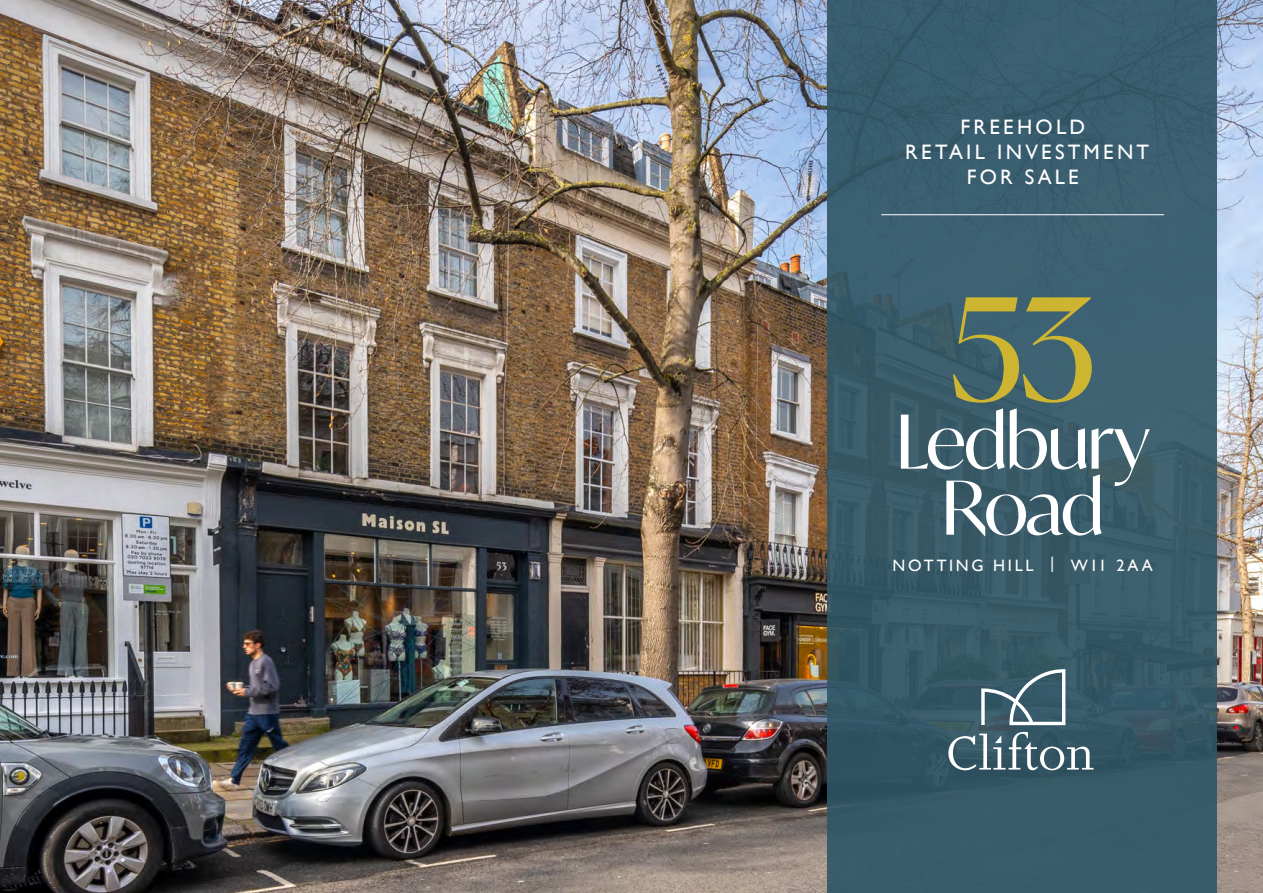
<style>
.page{position:relative;width:1263px;height:893px;background:#fff}
.page>*{position:absolute;margin:0;border:0;box-sizing:border-box;transform-origin:0 0}
.t1{font:141px "Canela Web";color:#cdb431}
.t2{font:74.25px/66px "Ivy Mode";letter-spacing:-.03em;color:#fff;text-align:center}
.t3{font:20.85px/25px "Gill Sans";letter-spacing:.155em;color:#fff;text-align:center}
.t4{font:16.5px "Gill Sans";letter-spacing:.165em;color:#fff}
</style>
<div class="page">
<img style="left:0;top:0;width:1263px;height:893px">
<div style="left:827px;top:0;width:389px;height:893px;background:#3a5d6c"></div>
<svg style="left:948px;top:667px;width:145px;height:104px"></svg>
<hr style="left:881px;top:214px;width:283px;height:1px;background:#fff">
<p class="t3" style="left:905px;top:114px;width:245px">FREEHOLD<br>RETAIL INVESTMENT<br>FOR SALE</p>
<p class="t1" style="left:949px;top:240px;width:150px">53</p>
<p class="t2" style="left:895px;top:407px;width:256px">Ledbury<br>Road</p>
<p class="t4" style="left:892px;top:555px;width:262px">NOTTING HILL | W11 2AA</p>
</div>
